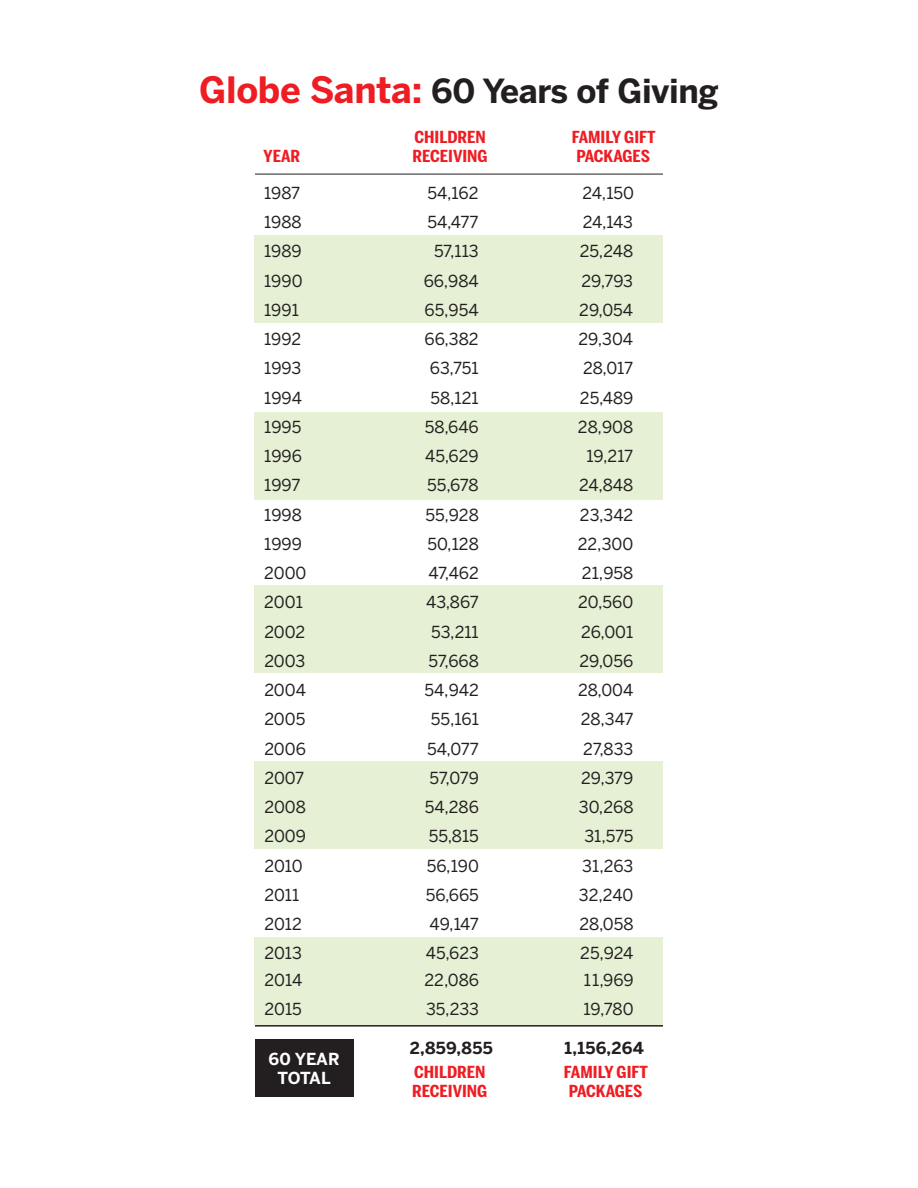
<style>
.page{position:relative;width:918px;height:1188px;background:#fff}
.page>*{position:absolute;margin:0;border:0;box-sizing:border-box;transform-origin:0 0}
.t1{font:700 33px "Benton Sans";letter-spacing:-.01em;color:#231f20}
.t2{font:16.5px "Benton Sans";color:#231f20}
.t3{font:700 16.5px/19.2px "Benton Sans Comp";color:#ee1d23;scale:1.2 1}
.t4{font:700 16.5px "Benton Sans";letter-spacing:.02em;color:#231f20}
.t5{font:700 16.5px/19.2px "Benton Sans";letter-spacing:-.01em;color:#fff;text-align:center}
.s1{font-size:36px;color:#ee1d23}
</style>
<div class="page">
<div style="left:255px;top:937px;width:408px;height:88px;background:#e5f0d4"></div>
<div style="left:255px;top:235px;width:408px;height:88px;background:#e5f0d4"></div>
<hr style="left:255px;top:174px;width:408px;height:1px;background:#231f20">
<div style="left:255px;top:413px;width:408px;height:87px;background:#e5f0d4"></div>
<div style="left:255px;top:586px;width:408px;height:87px;background:#e5f0d4"></div>
<div style="left:255px;top:761px;width:408px;height:88px;background:#e5f0d4"></div>
<div style="left:255px;top:1039px;width:98px;height:58px;background:#231f20"></div>
<hr style="left:255px;top:1025px;width:408px;height:2px;background:#231f20">
<h1 class="t1" style="left:199px;top:72px;width:521px"><span class="s1">Globe Santa:</span> 60 Years of Giving</h1>
<p class="t3" style="left:264px;top:146px;width:32px">YEAR</p>
<p class="t3" style="left:413px;top:127px;width:64px">CHILDREN<br>RECEIVING</p>
<p class="t3" style="left:572px;top:127px;width:71px;text-align:center">FAMILY GIFT<br>PACKAGES</p>
<p class="t2" style="left:264px;top:183px;width:38px">1987</p>
<p class="t2" style="left:427px;top:183px;width:53px">54,162</p>
<p class="t2" style="left:583px;top:183px;width:53px">24,150</p>
<p class="t2" style="left:264px;top:212px;width:39px">1988</p>
<p class="t2" style="left:428px;top:212px;width:53px">54,477</p>
<p class="t2" style="left:583px;top:212px;width:52px">24,143</p>
<p class="t2" style="left:264px;top:242px;width:39px">1989</p>
<p class="t2" style="left:434px;top:242px;width:46px">57,113</p>
<p class="t2" style="left:580px;top:242px;width:55px">25,248</p>
<p class="t2" style="left:264px;top:271px;width:40px">1990</p>
<p class="t2" style="left:424px;top:271px;width:56px">66,984</p>
<p class="t2" style="left:581px;top:271px;width:53px">29,793</p>
<p class="t2" style="left:264px;top:300px;width:36px">1991</p>
<p class="t2" style="left:425px;top:300px;width:56px">65,954</p>
<p class="t2" style="left:579px;top:300px;width:55px">29,054</p>
<p class="t2" style="left:264px;top:329px;width:39px">1992</p>
<p class="t2" style="left:425px;top:329px;width:56px">66,382</p>
<p class="t2" style="left:579px;top:329px;width:56px">29,304</p>
<p class="t2" style="left:264px;top:359px;width:39px">1993</p>
<p class="t2" style="left:430px;top:359px;width:50px">63,751</p>
<p class="t2" style="left:583px;top:359px;width:52px">28,017</p>
<p class="t2" style="left:264px;top:388px;width:39px">1994</p>
<p class="t2" style="left:431px;top:388px;width:50px">58,121</p>
<p class="t2" style="left:580px;top:388px;width:55px">25,489</p>
<p class="t2" style="left:264px;top:417px;width:39px">1995</p>
<p class="t2" style="left:425px;top:417px;width:55px">58,646</p>
<p class="t2" style="left:578px;top:417px;width:57px">28,908</p>
<p class="t2" style="left:264px;top:446px;width:39px">1996</p>
<p class="t2" style="left:425px;top:446px;width:55px">45,629</p>
<p class="t2" style="left:586px;top:446px;width:48px">19,217</p>
<p class="t2" style="left:264px;top:476px;width:38px">1997</p>
<p class="t2" style="left:427px;top:476px;width:53px">55,678</p>
<p class="t2" style="left:579px;top:476px;width:56px">24,848</p>
<p class="t2" style="left:264px;top:505px;width:39px">1998</p>
<p class="t2" style="left:425px;top:505px;width:55px">55,928</p>
<p class="t2" style="left:580px;top:505px;width:55px">23,342</p>
<p class="t2" style="left:264px;top:534px;width:39px">1999</p>
<p class="t2" style="left:427px;top:534px;width:53px">50,128</p>
<p class="t2" style="left:578px;top:534px;width:57px">22,300</p>
<p class="t2" style="left:264px;top:563px;width:44px">2000</p>
<p class="t2" style="left:429px;top:563px;width:52px">47,462</p>
<p class="t2" style="left:582px;top:563px;width:53px">21,958</p>
<p class="t2" style="left:264px;top:593px;width:40px">2001</p>
<p class="t2" style="left:426px;top:593px;width:54px">43,867</p>
<p class="t2" style="left:578px;top:593px;width:57px">20,560</p>
<p class="t2" style="left:264px;top:622px;width:42px">2002</p>
<p class="t2" style="left:431px;top:622px;width:49px">53,211</p>
<p class="t2" style="left:581px;top:622px;width:54px">26,001</p>
<p class="t2" style="left:264px;top:651px;width:42px">2003</p>
<p class="t2" style="left:429px;top:651px;width:52px">57,668</p>
<p class="t2" style="left:580px;top:651px;width:55px">29,056</p>
<p class="t2" style="left:264px;top:680px;width:43px">2004</p>
<p class="t2" style="left:425px;top:680px;width:56px">54,942</p>
<p class="t2" style="left:578px;top:680px;width:57px">28,004</p>
<p class="t2" style="left:264px;top:710px;width:43px">2005</p>
<p class="t2" style="left:431px;top:710px;width:49px">55,161</p>
<p class="t2" style="left:581px;top:710px;width:54px">28,347</p>
<p class="t2" style="left:264px;top:739px;width:43px">2006</p>
<p class="t2" style="left:427px;top:739px;width:53px">54,077</p>
<p class="t2" style="left:583px;top:739px;width:52px">27,833</p>
<p class="t2" style="left:264px;top:768px;width:41px">2007</p>
<p class="t2" style="left:430px;top:768px;width:51px">57,079</p>
<p class="t2" style="left:581px;top:768px;width:54px">29,379</p>
<p class="t2" style="left:264px;top:797px;width:43px">2008</p>
<p class="t2" style="left:425px;top:797px;width:56px">54,286</p>
<p class="t2" style="left:579px;top:797px;width:56px">30,268</p>
<p class="t2" style="left:264px;top:827px;width:43px">2009</p>
<p class="t2" style="left:429px;top:827px;width:52px">55,815</p>
<p class="t2" style="left:584px;top:827px;width:51px">31,575</p>
<p class="t2" style="left:264px;top:856px;width:40px">2010</p>
<p class="t2" style="left:427px;top:856px;width:54px">56,190</p>
<p class="t2" style="left:582px;top:856px;width:53px">31,263</p>
<p class="t2" style="left:264px;top:885px;width:36px">2011</p>
<p class="t2" style="left:426px;top:885px;width:55px">56,665</p>
<p class="t2" style="left:579px;top:885px;width:56px">32,240</p>
<p class="t2" style="left:265px;top:914px;width:39px">2012</p>
<p class="t2" style="left:430px;top:914px;width:51px">49,147</p>
<p class="t2" style="left:579px;top:914px;width:56px">28,058</p>
<p class="t2" style="left:265px;top:944px;width:39px">2013</p>
<p class="t2" style="left:426px;top:944px;width:55px">45,623</p>
<p class="t2" style="left:580px;top:944px;width:55px">25,924</p>
<p class="t2" style="left:265px;top:970px;width:39px">2014</p>
<p class="t2" style="left:425px;top:970px;width:56px">22,086</p>
<p class="t2" style="left:584px;top:970px;width:51px">11,969</p>
<p class="t2" style="left:265px;top:999px;width:39px">2015</p>
<p class="t2" style="left:426px;top:999px;width:55px">35,233</p>
<p class="t2" style="left:583px;top:999px;width:52px">19,780</p>
<p class="t5" style="left:268px;top:1050px;width:73px">60 Year total</p>
<p class="t4" style="left:410px;top:1038px;width:84px">2,859,855</p>
<p class="t4" style="left:565px;top:1038px;width:81px">1,156,264</p>
<p class="t3" style="left:412px;top:1062px;width:64px">CHILDREN<br>RECEIVING</p>
<p class="t3" style="left:564px;top:1062px;width:71px;text-align:center">FAMILY GIFT<br>PACKAGES</p>
</div>
